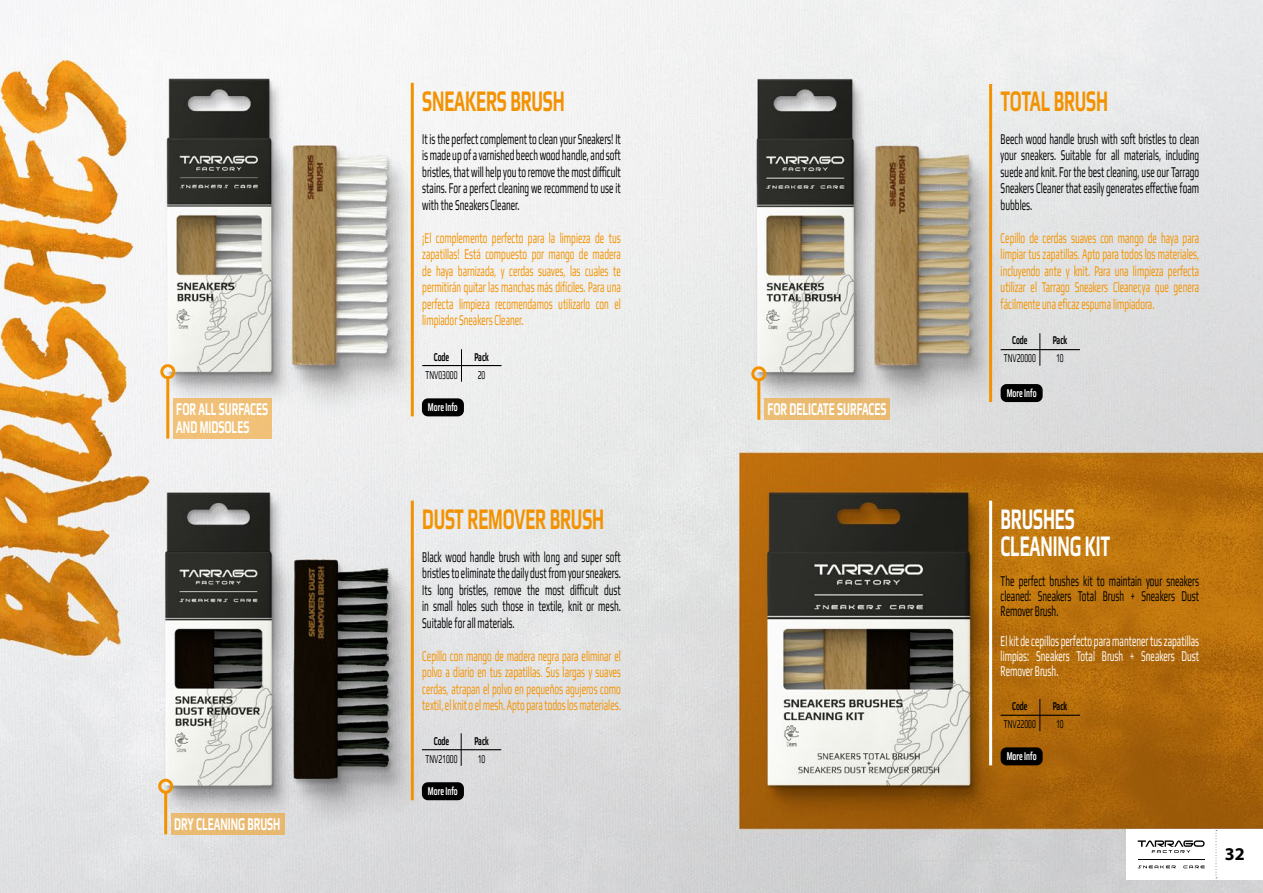
<style>
.page{position:relative;width:1263px;height:893px;background:#fff}
.page>*{position:absolute;margin:0;border:0;box-sizing:border-box;transform-origin:0 0}
.t1{font:700 30px "Play";letter-spacing:-.01em;color:#f39200;scale:.55 1}
.t2{font:700 30px/27px "Play";letter-spacing:-.01em;color:#fff;scale:.55 1}
.t3{font:700 18px/18px "Play";color:#fff;scale:.55 1}
.t4{font:700 18px "Myriad Pro";color:#000}
.t5{font:15px/16.5px "Play";color:#000;text-align:justify;scale:.55 1}
.t6{font:15px/16.5px "Play";color:#f39200;text-align:justify;scale:.55 1}
.t7{font:15px/15px "Play";color:#fff;text-align:justify;scale:.55 1}
.t8{font:12px "Play";color:#000;scale:.55 1}
.t9{font:700 12px "Play";color:#000;scale:.55 1}
.t10{font:700 12px "Play";color:#fff;scale:.55 1}
</style>
<div class="page">
<img style="left:0;top:0;width:1263px;height:893px">
<hr style="left:989px;top:84px;width:3px;height:318px;background:#f39200">
<hr style="left:411px;top:83px;width:3px;height:333px;background:#f39200">
<hr style="left:411px;top:501px;width:3px;height:299px;background:#f39200">
<hr style="left:989px;top:501px;width:3px;height:264px;background:#fff">
<hr style="left:422px;top:365px;width:79px;height:1px;background:#000">
<hr style="left:461px;top:349px;width:1px;height:33px;background:#000">
<hr style="left:1001px;top:349px;width:79px;height:1px;background:#000">
<hr style="left:1040px;top:333px;width:1px;height:33px;background:#000">
<hr style="left:422px;top:749px;width:79px;height:1px;background:#000">
<hr style="left:461px;top:733px;width:1px;height:33px;background:#000">
<hr style="left:1001px;top:715px;width:79px;height:1px;background:#000">
<hr style="left:1040px;top:699px;width:1px;height:32px;background:#000">
<div style="left:173px;top:398px;width:99px;height:41px;background:#f1c179"></div>
<hr style="left:166px;top:378px;width:3px;height:61px;background:#f39200">
<div style="left:160px;top:364px;width:15px;height:15px;border:3px solid #f39200;border-radius:50%"></div>
<div style="left:764px;top:398px;width:125px;height:22px;background:#eabb72"></div>
<hr style="left:757px;top:380px;width:3px;height:40px;background:#f39200">
<div style="left:751px;top:366px;width:15px;height:15px;border:3px solid #f39200;border-radius:50%"></div>
<div style="left:171px;top:813px;width:113px;height:21px;background:#e9b971"></div>
<hr style="left:164px;top:792px;width:3px;height:42px;background:#f39200">
<div style="left:158px;top:779px;width:15px;height:15px;border:3px solid #f39200;border-radius:50%"></div>
<div style="left:422px;top:398px;width:42px;height:18px;background:#000;border-radius:6px"></div>
<div style="left:422px;top:782px;width:42px;height:18px;background:#000;border-radius:6px"></div>
<div style="left:1001px;top:384px;width:42px;height:18px;background:#000;border-radius:6px"></div>
<div style="left:1001px;top:747px;width:42px;height:18px;background:#000;border-radius:6px"></div>
<div style="left:1126px;top:829px;width:137px;height:50px;background:#fff"></div>
<svg style="left:1215px;top:830px;width:2px;height:48px"></svg>
<svg style="left:1138px;top:865px;width:38px;height:3px"></svg>
<svg style="left:1183px;top:865px;width:22px;height:3px"></svg>
<hr style="left:1138px;top:859px;width:67px;height:1px;background:#000">
<svg style="left:1138px;top:840px;width:67px;height:13px"></svg>
<h1 class="t1" style="left:422px;top:83px;width:261px">SNEAKERS BRUSH</h1>
<p class="t5" style="left:422px;top:130px;width:362px">It is the perfect complement to clean your Sneakers! It is made up of a varnished beech wood handle, and soft bristles, that will help you to remove the most difficult stains. For a perfect cleaning we recommend to use it with the Sneakers Cleaner.</p>
<p class="t6" style="left:422px;top:229px;width:362px">¡El complemento perfecto para la limpieza de tus zapatillas! Está compuesto por mango de madera de haya barnizada, y cerdas suaves, las cuales te permitirán quitar las manchas más difíciles. Para una perfecta limpieza recomendamos utilizarlo con el limpiador Sneakers Cleaner.</p>
<p class="t9" style="left:434px;top:349px;width:30px">Code</p>
<p class="t9" style="left:474px;top:349px;width:28px">Pack</p>
<p class="t8" style="left:425px;top:367px;width:60px">TNV03000</p>
<p class="t8" style="left:478px;top:367px;width:15px">20</p>
<p class="t10" style="left:428px;top:400px;width:56px">More Info</p>
<p class="t3" style="left:176px;top:400px;width:168px">FOR ALL SURFACES<br>AND MIDSOLES</p>
<p class="t3" style="left:767px;top:400px;width:218px">FOR DELICATE SURFACES</p>
<h1 class="t1" style="left:422px;top:501px;width:332px">DUST REMOVER BRUSH</h1>
<p class="t5" style="left:422px;top:548px;width:362px">Black wood handle brush with long and super soft bristles to eliminate the daily dust from your sneakers.<br>Its long bristles, remove the most difficult dust in small holes such those in textile, knit or mesh.<br>Suitable for all materials.</p>
<p class="t6" style="left:422px;top:647px;width:362px">Cepillo con mango de madera negra para eliminar el polvo a diario en tus zapatillas. Sus largas y suaves cerdas, atrapan el polvo en pequeños agujeros como textil, el knit o el mesh. Apto para todos los materiales.</p>
<p class="t9" style="left:434px;top:733px;width:30px">Code</p>
<p class="t9" style="left:474px;top:733px;width:28px">Pack</p>
<p class="t8" style="left:425px;top:751px;width:60px">TNV21000</p>
<p class="t8" style="left:478px;top:751px;width:15px">10</p>
<p class="t3" style="left:174px;top:814px;width:195px">DRY CLEANING BRUSH</p>
<p class="t10" style="left:428px;top:784px;width:56px">More Info</p>
<h1 class="t1" style="left:1001px;top:83px;width:197px">TOTAL BRUSH</h1>
<p class="t5" style="left:1001px;top:130px;width:362px">Beech wood handle brush with soft bristles to clean your sneakers. Suitable for all materials, including suede and knit. For the best cleaning, use our Tarrago Sneakers Cleaner that easily generates effective foam bubbles.</p>
<p class="t6" style="left:1001px;top:229px;width:362px">Cepillo de cerdas suaves con mango de haya para limpiar tus zapatillas. Apto para todos los materiales, incluyendo ante y knit. Para una limpieza perfecta utilizar el Tarrago Sneakers Cleaner,ya que genera fácilmente una eficaz espuma limpiadora.</p>
<p class="t9" style="left:1012px;top:333px;width:30px">Code</p>
<p class="t9" style="left:1053px;top:333px;width:28px">Pack</p>
<p class="t8" style="left:1004px;top:351px;width:60px">TNV20000</p>
<p class="t8" style="left:1056px;top:351px;width:15px">10</p>
<p class="t10" style="left:1007px;top:386px;width:56px">More Info</p>
<h1 class="t2" style="left:1001px;top:504px;width:201px">BRUSHES<br>CLEANING KIT</h1>
<p class="t5" style="left:1001px;top:573px;width:362px;line-height:15px">The perfect brushes kit to maintain your sneakers cleaned: Sneakers Total Brush + Sneakers Dust Remover Brush.</p>
<p class="t7" style="left:1001px;top:633px;width:362px">El kit de cepillos perfecto para mantener tus zapatillas limpias: Sneakers Total Brush + Sneakers Dust Remover Brush.</p>
<p class="t9" style="left:1012px;top:699px;width:30px">Code</p>
<p class="t9" style="left:1053px;top:699px;width:28px">Pack</p>
<p class="t8" style="left:1004px;top:717px;width:60px">TNV22000</p>
<p class="t8" style="left:1056px;top:717px;width:15px">10</p>
<p class="t10" style="left:1007px;top:749px;width:56px">More Info</p>
<p class="t4" style="left:1225px;top:843px;width:21px">32</p>
</div>
